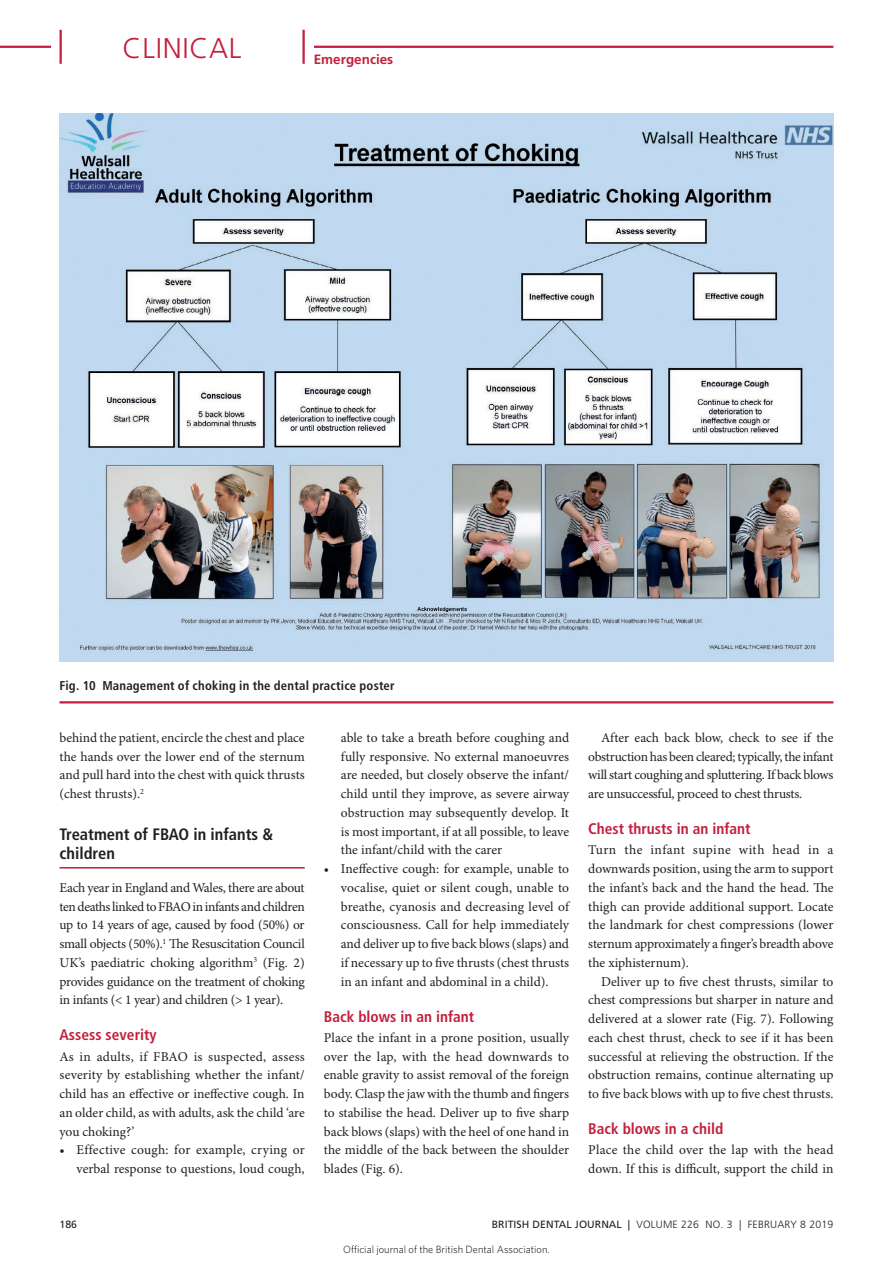
<style>
.page{position:relative;width:893px;height:1263px;background:#fff}
.page>*{position:absolute;margin:0;border:0;box-sizing:border-box;transform-origin:0 0}
.t1{font:300 28.5px "Frutiger LT Std";letter-spacing:.025em;color:#c31f3d}
.crosshead_1{font:700 condensed 16.5px/18.8px "Frutiger LT Std";color:#231f20}
.crosshead_2{font:700 condensed 15.3px "Frutiger LT Std";color:#c31f3d}
.body_fullout{font:13.5px/18.8px "Minion Pro";color:#231f20;text-align:justify}
.body{font:13.5px/18.8px "Minion Pro";letter-spacing:-.015em;color:#231f20;text-align:justify}
.Tag_-_VERIFIABLE_CPD{font:700 13.5px "Frutiger LT Std";color:#c31f3d}
.table_fig_caption{font:700 condensed 12.75px "Frutiger LT Std";letter-spacing:.015em;color:#231f20}
.t2{font:300 10.5px "Frutiger LT Std";letter-spacing:.02em;color:#231f20}
.t3{font:300 10.5px "Whitney";color:#000}
.t4{font:10.5px "Frutiger LT Std";color:#231f20}
.s1{font-weight:400}
</style>
<div class="page">
<hr style="left:60px;top:867px;width:245px;height:1px;background:#c31f3d">
<hr style="left:60px;top:701px;width:773px;height:2px;background:#c31f3d">
<img style="left:60px;top:113px;width:773px;height:549px">
<hr style="left:0;top:46px;width:833px;height:2px;background:#c31f3d">
<div style="left:51px;top:30px;width:262px;height:34px;background:#fff"></div>
<hr style="left:302px;top:30px;width:3px;height:34px;background:#c31f3d">
<hr style="left:60px;top:30px;width:2px;height:34px;background:#c31f3d">
<h1 class="t1" style="left:123px;top:32px;width:120px">CLINICAL</h1>
<p class="Tag_-_VERIFIABLE_CPD" style="left:314px;top:51px;width:81px">Emergencies</p>
<p class="table_fig_caption" style="left:60px;top:678px;width:337px">Fig. 10 Management of choking in the dental practice poster</p>
<p class="body_fullout" style="left:60px;top:729px;width:247px">behind the patient, encircle the chest and place the hands over the lower end of the sternum and pull hard into the chest with quick thrusts (chest thrusts).<sup>2</sup></p>
<p class="crosshead_1" style="left:60px;top:825px;width:215px">Treatment of FBAO in infants &amp; children</p>
<p class="body_fullout" style="left:60px;top:879px;width:247px">Each year in England and Wales, there are about ten deaths linked to FBAO in infants and children up to 14 years of age, caused by food (50%) or small objects (50%).<sup>1</sup> The Resuscitation Council UK’s paediatric choking algorithm<sup>3</sup> (Fig. 2) provides guidance on the treatment of choking in infants (&lt; 1 year) and children (&gt; 1 year).</p>
<p class="crosshead_2" style="left:60px;top:1026px;width:99px">Assess severity</p>
<p class="body_fullout" style="left:60px;top:1047px;width:247px">As in adults, if FBAO is suspected, assess severity by establishing whether the infant/ child has an effective or ineffective cough. In an older child, as with adults, ask the child ‘are you choking?’</p>
<p class="body_fullout" style="left:60px;top:1141px;width:247px;text-align:right">• Effective cough: for example, crying or verbal response to questions, loud cough,</p>
<p class="body_fullout" style="left:341px;top:729px;width:230px">able to take a breath before coughing and fully responsive. No external manoeuvres are needed, but closely observe the infant/ child until they improve, as severe airway obstruction may subsequently develop. It is most important, if at all possible, to leave the infant/child with the carer</p>
<p class="body_fullout" style="left:341px;top:860px;width:230px;text-indent:-17px">• Ineffective cough: for example, unable to vocalise, quiet or silent cough, unable to breathe, cyanosis and decreasing level of consciousness. Call for help immediately and deliver up to five back blows (slaps) and if necessary up to five thrusts (chest thrusts in an infant and abdominal in a child).</p>
<p class="crosshead_2" style="left:324px;top:1007px;width:152px">Back blows in an infant</p>
<p class="body_fullout" style="left:324px;top:1029px;width:247px">Place the infant in a prone position, usually over the lap, with the head downwards to enable gravity to assist removal of the foreign body. Clasp the jaw with the thumb and fingers to stabilise the head. Deliver up to five sharp back blows (slaps) with the heel of one hand in the middle of the back between the shoulder blades (Fig. 6).</p>
<p class="body" style="left:588px;top:729px;width:247px;text-indent:13px">After each back blow, check to see if the obstruction has been cleared; typically, the infant will start coughing and spluttering. If back blows are unsuccessful, proceed to chest thrusts.</p>
<p class="crosshead_2" style="left:588px;top:820px;width:164px">Chest thrusts in an infant</p>
<p class="body_fullout" style="left:588px;top:841px;width:247px">Turn the infant supine with head in a downwards position, using the arm to support the infant’s back and the hand the head. The thigh can provide additional support. Locate the landmark for chest compressions (lower sternum approximately a finger’s breadth above the xiphisternum).</p>
<p class="body" style="left:588px;top:972px;width:247px;text-indent:13px">Deliver up to five chest thrusts, similar to chest compressions but sharper in nature and delivered at a slower rate (Fig. 7). Following each chest thrust, check to see if it has been successful at relieving the obstruction. If the obstruction remains, continue alternating up to five back blows with up to five chest thrusts.</p>
<p class="crosshead_2" style="left:588px;top:1120px;width:137px">Back blows in a child</p>
<p class="body_fullout" style="left:588px;top:1141px;width:247px">Place the child over the lap with the head down. If this is difficult, support the child in</p>
<p class="t4" style="left:60px;top:1218px;width:19px">186</p>
<p class="t2" style="left:492px;top:1219px;width:343px"><span class="s1">BRITISH DENTAL JOURNAL |</span> VOLUME 226 NO. 3 | FEBRUARY 8 2019</p>
<p class="t3" style="left:343px;top:1243px;width:208px">Official journal of the British Dental Association.</p>
</div>
